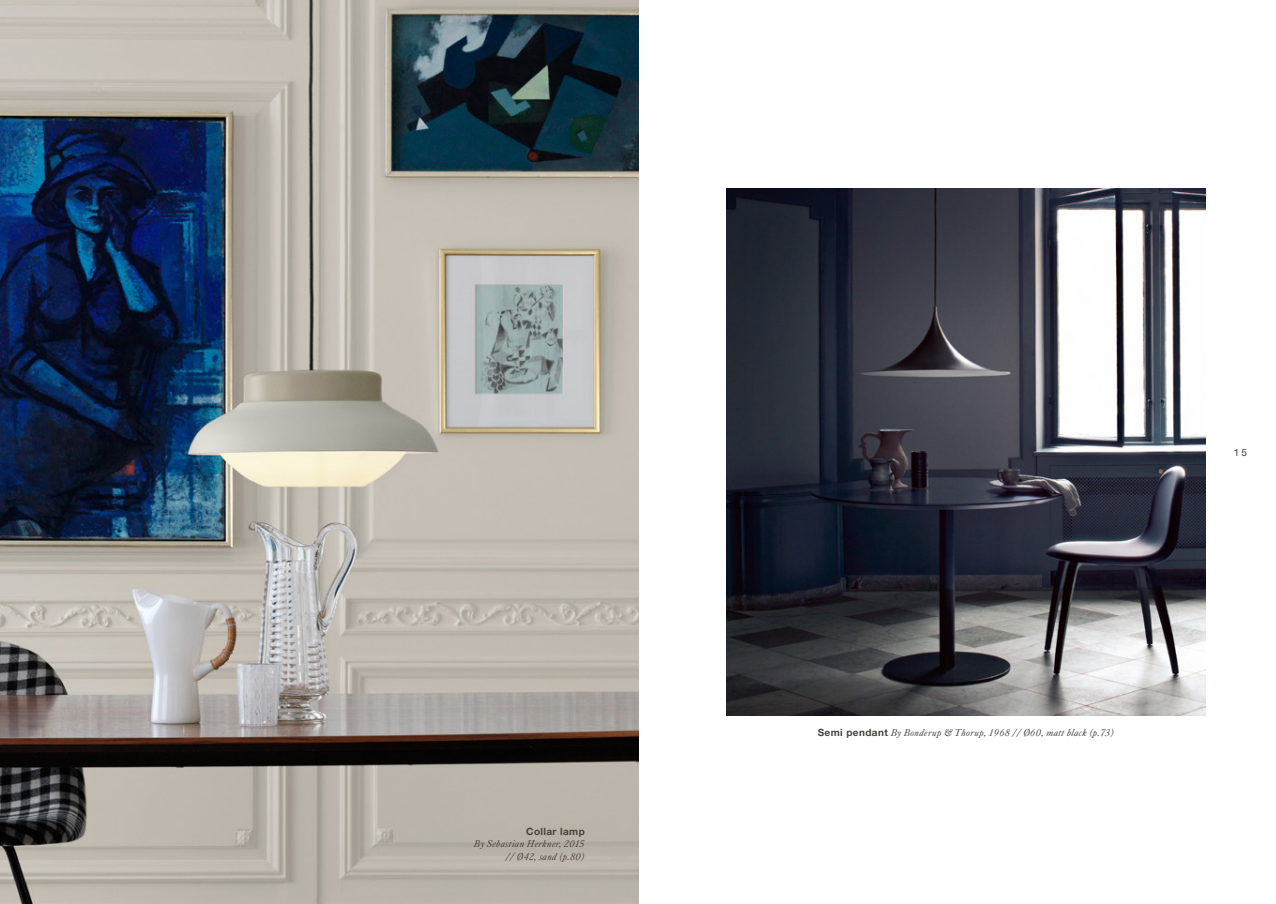
<style>
.page{position:relative;width:1276px;height:904px;background:#fff}
.page>*{position:absolute;margin:0;border:0;box-sizing:border-box;transform-origin:0 0}
.t1{font:italic 10px/12.5px "Kings Caslon Display Typo";letter-spacing:.04em;color:#473f3a;text-align:right}
.t2{font:700 10px "Helvetica Neue LT Std";letter-spacing:.04em;color:#473f3a}
.t3{font:10px "Helvetica Neue LT Std";color:#473f3a}
.s1{font-family:"Helvetica Neue LT Std";font-weight:700;font-style:normal}
</style>
<div class="page">
<img style="left:0;top:0;width:638px;height:904px">
<img style="left:726px;top:188px;width:479px;height:528px">
<p class="t2" style="left:526px;top:825px;width:60px">Collar lamp</p>
<p class="t1" style="left:474px;top:837px;width:112px">By Sebastian Herkner, 2015 // Ø42, sand (p.80)</p>
<p class="t1" style="left:817px;top:726px;width:298px"><span class="s1">Semi pendant</span> By Bonderup &amp; Thorup, 1968 // Ø60, matt black (p.73)</p>
<p class="t3" style="left:1234px;top:446px;width:15px">15</p>
</div>
